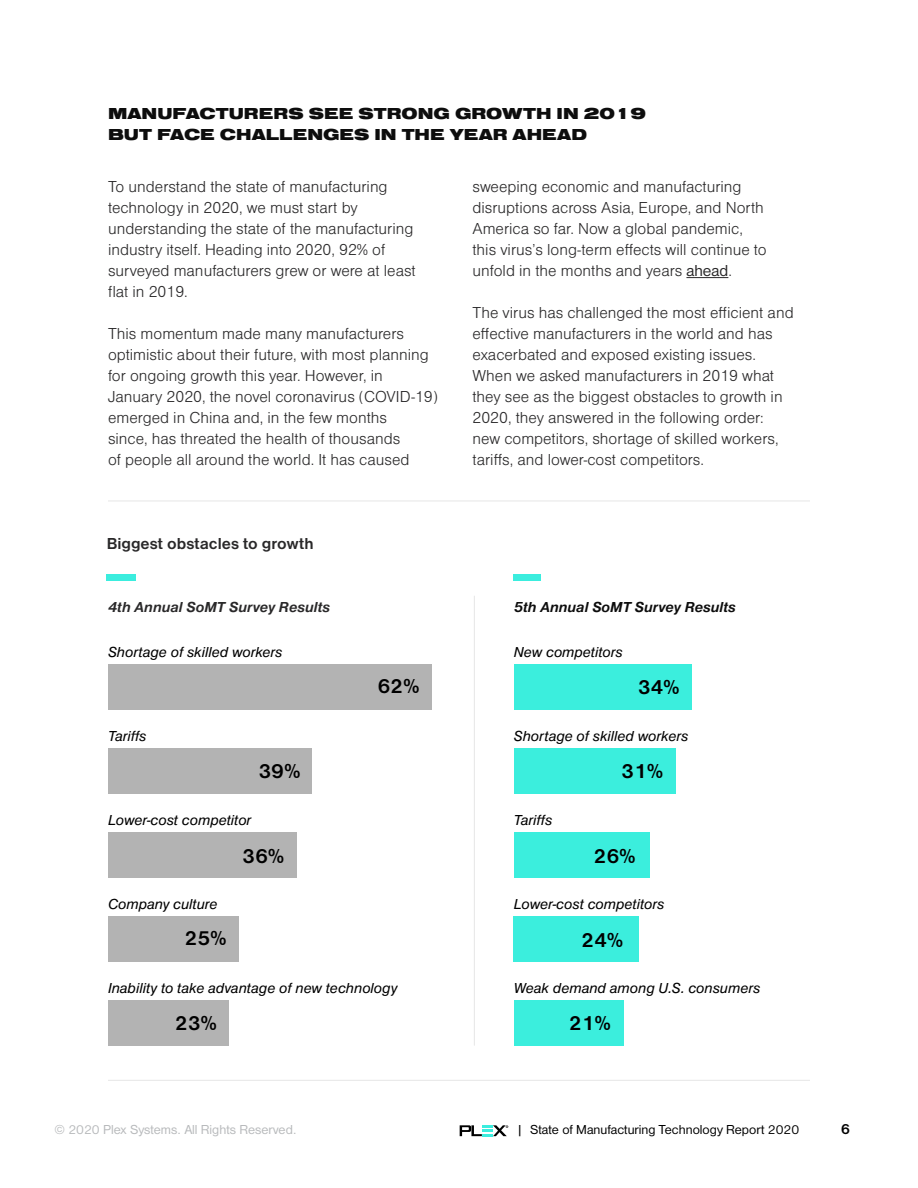
<style>
.page{position:relative;width:918px;height:1188px;background:#fff}
.page>*{position:absolute;margin:0;border:0;box-sizing:border-box;transform-origin:0 0}
.t1{font:700 21px "Nimbus San D";letter-spacing:-.01em;color:#000}
.t2{font:300 16.5px/21px "Nimbus San D";color:#292829}
.t3{font:900 16.5px/21px "Nimbus San Ext";color:#0d0d0d}
.t4{font:700 16.5px "Nimbus San D";color:#292829}
.t5{font:italic 15px "Nimbus San D";color:#000}
.t6{font:italic 700 15px "Nimbus San D";color:#292829}
.t7{font:italic 700 15px "Nimbus San D";color:#0d0d0d}
.t8{font:700 15px "Nimbus San D";color:#000}
.t9{font:13.5px "Nimbus San D";color:#000}
.t10{font:13.5px "Nimbus San D";color:#b8babc}
.s1{font-weight:400}
</style>
<div class="page">
<div style="left:514px;top:1000px;width:110px;height:46px;background:#3beedd"></div>
<div style="left:514px;top:916px;width:125px;height:46px;background:#3beedd"></div>
<div style="left:514px;top:832px;width:136px;height:46px;background:#3beedd"></div>
<div style="left:514px;top:748px;width:162px;height:46px;background:#3beedd"></div>
<div style="left:514px;top:664px;width:177px;height:46px;background:#3beedd"></div>
<hr style="left:686px;top:277px;width:42px;height:1px;background:#292829">
<hr style="left:108px;top:501px;width:702px;height:1px;background:#e6e6e6">
<hr style="left:108px;top:1080px;width:702px;height:1px;background:#e6e6e6">
<div style="left:108px;top:1000px;width:121px;height:46px;background:#b3b3b3"></div>
<div style="left:108px;top:916px;width:131px;height:46px;background:#b3b3b3"></div>
<div style="left:108px;top:832px;width:189px;height:46px;background:#b3b3b3"></div>
<div style="left:108px;top:748px;width:204px;height:46px;background:#b3b3b3"></div>
<div style="left:108px;top:664px;width:324px;height:46px;background:#b3b3b3"></div>
<hr style="left:474px;top:596px;width:1px;height:450px;background:#e6e6e6">
<div style="left:109px;top:574px;width:27px;height:6px;background:#3bedde"></div>
<div style="left:107px;top:574px;width:27px;height:6px;background:#3bedde"></div>
<div style="left:514px;top:574px;width:27px;height:6px;background:#3bedde"></div>
<svg style="left:460px;top:1125px;width:48px;height:11px"></svg>
<p class="t3" style="left:108px;top:103px;width:540px">MANUFACTURERS SEE STRONG GROWTH IN 2019<br>BUT FACE CHALLENGES IN THE YEAR AHEAD</p>
<p class="t2" style="left:108px;top:176px;width:309px">To understand the state of manufacturing technology in 2020, we must start by understanding the state of the manufacturing industry itself. Heading into 2020, 92% of surveyed manufacturers grew or were at least flat in 2019.</p>
<p class="t2" style="left:108px;top:323px;width:331px">This momentum made many manufacturers optimistic about their future, with most planning for ongoing growth this year. However, in January 2020, the novel coronavirus (COVID-19) emerged in China and, in the few months<br>since, has threated the health of thousands<br>of people all around the world. It has caused</p>
<p class="t4" style="left:107px;top:534px;width:208px">Biggest obstacles to growth</p>
<p class="t2" style="left:472px;top:176px;width:296px">sweeping economic and manufacturing disruptions across Asia, Europe, and North America so far. Now a global pandemic, this virus’s long-term effects will continue to unfold in the months and years <span class="s1">ahead</span>.</p>
<p class="t2" style="left:472px;top:302px;width:323px">The virus has challenged the most efficient and effective manufacturers in the world and has exacerbated and exposed existing issues.<br>When we asked manufacturers in 2019 what they see as the biggest obstacles to growth in 2020, they answered in the following order: new competitors, shortage of skilled workers, tariffs, and lower-cost competitors.</p>
<p class="t6" style="left:108px;top:598px;width:224px">4th Annual SoMT Survey Results</p>
<p class="t7" style="left:514px;top:598px;width:224px">5th Annual SoMT Survey Results</p>
<p class="t5" style="left:108px;top:644px;width:176px">Shortage of skilled workers</p>
<p class="t5" style="left:514px;top:644px;width:110px">New competitors</p>
<p class="t1" style="left:378px;top:675px;width:44px">62%</p>
<p class="t1" style="left:638px;top:675px;width:44px">34%</p>
<p class="t5" style="left:108px;top:728px;width:40px">Tariffs</p>
<p class="t5" style="left:514px;top:728px;width:176px">Shortage of skilled workers</p>
<p class="t1" style="left:259px;top:759px;width:44px">39%</p>
<p class="t1" style="left:621px;top:759px;width:44px">31%</p>
<p class="t5" style="left:108px;top:812px;width:145px">Lower-cost competitor</p>
<p class="t5" style="left:514px;top:812px;width:40px">Tariffs</p>
<p class="t1" style="left:242px;top:844px;width:44px">36%</p>
<p class="t1" style="left:594px;top:844px;width:44px">26%</p>
<p class="t5" style="left:108px;top:896px;width:111px">Company culture</p>
<p class="t5" style="left:514px;top:896px;width:152px">Lower-cost competitors</p>
<p class="t1" style="left:184px;top:926px;width:44px">25%</p>
<p class="t1" style="left:581px;top:928px;width:44px">24%</p>
<p class="t5" style="left:108px;top:980px;width:291px">Inability to take advantage of new technology</p>
<p class="t5" style="left:514px;top:980px;width:248px">Weak demand among U.S. consumers</p>
<p class="t1" style="left:175px;top:1011px;width:44px">23%</p>
<p class="t1" style="left:569px;top:1011px;width:44px">21%</p>
<p class="t10" style="left:54px;top:1122px;width:244px">© 2020 Plex Systems. All Rights Reserved.</p>
<p class="t9" style="left:517px;top:1122px;width:284px">| State of Manufacturing Technology Report 2020</p>
<p class="t8" style="left:841px;top:1121px;width:11px">6</p>
</div>
